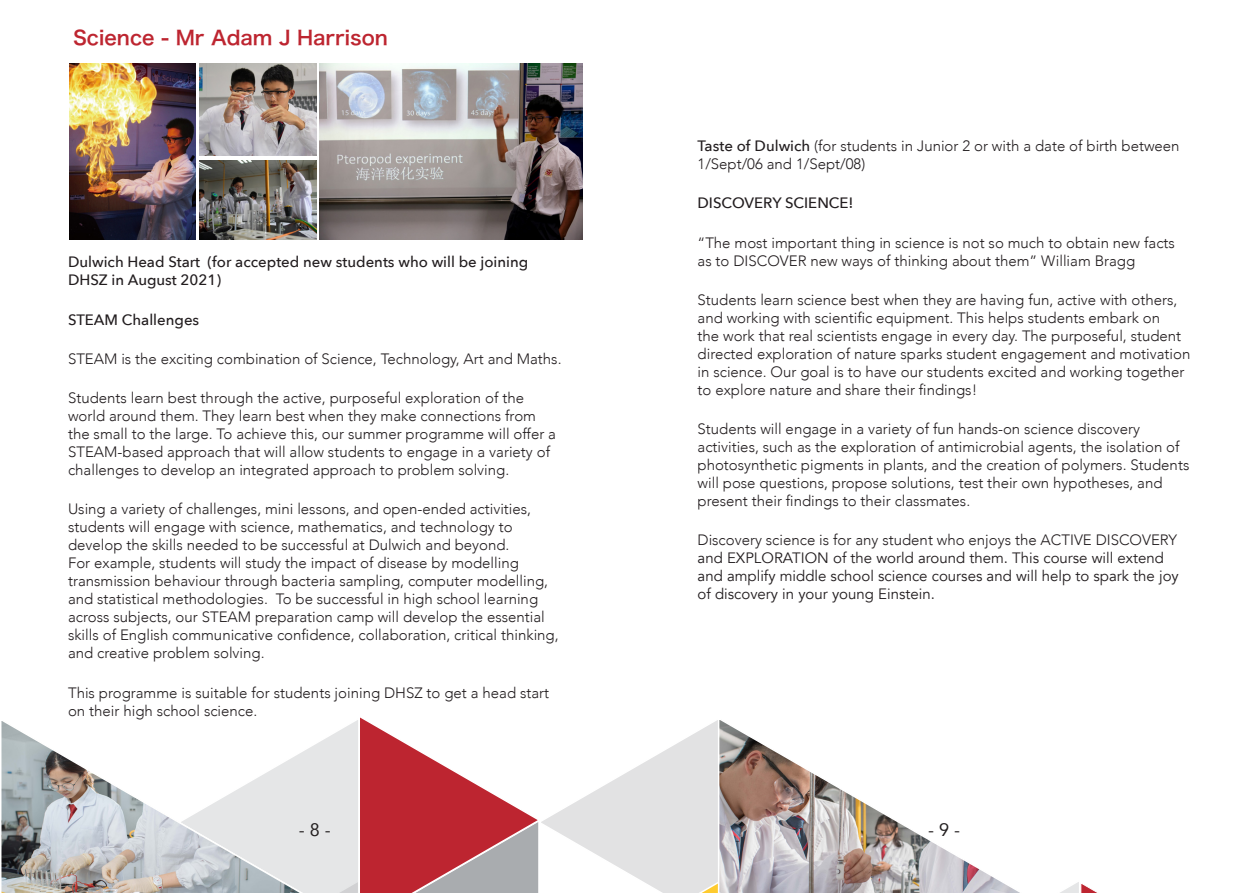
<style>
.page{position:relative;width:1259px;height:893px;background:#fff}
.page>*{position:absolute;margin:0;border:0;box-sizing:border-box;transform-origin:0 0}
.t1{font:19.5px "Hiragino Sans GB W6";color:#bd2530}
.t2{font:18px "Avenir";color:#231f20}
.t3{font:300 15px/18px "Avenir";color:#221d1f}
.t4{font:15px/18px "Avenir";color:#221d1f}
.t5{font:500 15px/18px "Avenir Next";color:#221d1f}
.s1{font-family:"Avenir Next";font-weight:500}
.s2{font-weight:300}
</style>
<div class="page">
<svg style="left:1px;top:717px;width:1096px;height:176px"></svg>
<img style="left:69px;top:64px;width:127px;height:175px">
<img style="left:200px;top:64px;width:116px;height:91px">
<img style="left:200px;top:161px;width:117px;height:78px">
<img style="left:320px;top:64px;width:263px;height:175px">
<p class="t1" style="left:73px;top:25px;width:316px">Science - Mr Adam J Harrison</p>
<p class="t5" style="left:68px;top:253px;width:462px">Dulwich Head Start (for accepted new students who will be joining<br>DHSZ in August 2021)</p>
<p class="t5" style="left:68px;top:310px;width:133px">STEAM Challenges</p>
<p class="t3" style="left:68px;top:350px;width:495px">STEAM is the exciting combination of Science, Technology, Art and Maths.</p>
<p class="t3" style="left:68px;top:389px;width:489px">Students learn best through the active, purposeful exploration of the world around them. They learn best when they make connections from the small to the large. To achieve this, our summer programme will offer a STEAM-based approach that will allow students to engage in a variety of challenges to develop an integrated approach to problem solving.</p>
<p class="t3" style="left:68px;top:500px;width:492px">Using a variety of challenges, mini lessons, and open-ended activities, students will engage with science, mathematics, and technology to develop the skills needed to be successful at Dulwich and beyond.<br>For example, students will study the impact of disease by modelling transmission behaviour through bacteria sampling, computer modelling, and statistical methodologies. To be successful in high school learning across subjects, our STEAM preparation camp will develop the essential skills of English communicative confidence, collaboration, critical thinking, and creative problem solving.</p>
<p class="t3" style="left:68px;top:684px;width:483px">This programme is suitable for students joining DHSZ to get a head start on their high school science.</p>
<p class="t3" style="left:697px;top:137px;width:483px"><span class="s1">Taste of Dulwich</span> (for students in Junior 2 or with a date of birth between<br>1/Sept/06 and 1/Sept/08)</p>
<p class="t5" style="left:697px;top:194px;width:157px">DISCOVERY SCIENCE!</p>
<p class="t3" style="left:697px;top:233px;width:479px">“The most important thing in science is not so much to obtain new facts as to DISCOVER new ways of thinking about them” William Bragg</p>
<p class="t3" style="left:697px;top:291px;width:494px">Students learn science best when they are having fun, active with others, and working with scientific equipment. This helps students embark on<br>the work that real scientists engage in every day. The purposeful, student directed exploration of nature sparks student engagement and motivation in science. Our goal is to have our students excited and working together to explore nature and share their findings!</p>
<p class="t3" style="left:697px;top:420px;width:493px">Students will engage in a variety of fun hands-on science discovery activities, such as the exploration of antimicrobial agents, the isolation of photosynthetic pigments in plants, and the creation of polymers. Students will pose questions, propose solutions, test their own hypotheses, and present their findings to their classmates.</p>
<p class="t4" style="left:697px;top:531px;width:483px"><span class="s2">Discovery science is for any student who enjoys the ACTIVE DISCOVERY </span>and EXPLORATION of the world around them. This course will extend and amplify middle school science courses and will help to spark the joy of discovery in your young Einstein.</p>
<p class="t2" style="left:299px;top:815px;width:34px">- 8 -</p>
<p class="t2" style="left:928px;top:815px;width:34px">- 9 -</p>
</div>
